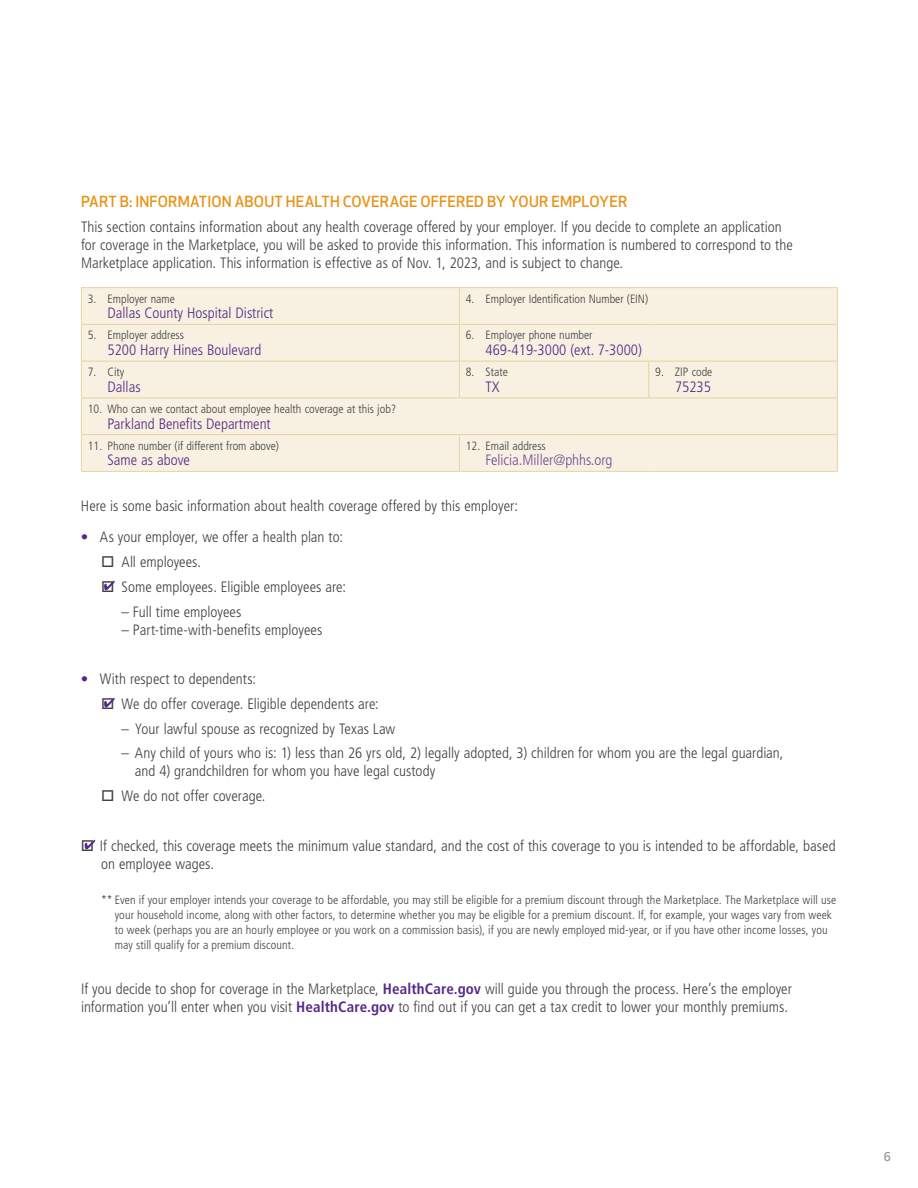
<style>
.page{position:relative;width:918px;height:1188px;background:#fff}
.page>*{position:absolute;margin:0;border:0;box-sizing:border-box;transform-origin:0 0}
.t1{font:300 condensed 15px/18px "Frutiger LT Std";color:#414042}
.t2{font:300 condensed 15px "Frutiger LT Std";color:#552988}
.t3{font:500 15px "Apex New";letter-spacing:.015em;color:#e8941a}
.t4{font:300 condensed 15px "Frutiger LT Std";color:#6d4c99}
.t5{font:300 condensed 12px/15px "Frutiger LT Std";letter-spacing:.01em;color:#414042}
.t6{font:500 12px "Apex New";color:#949ca1}
.s1{color:#552988}
.s2{font-weight:700;color:#552988}
</style>
<div class="page">
<div style="left:82px;top:288px;width:755px;height:183px;background:#f8f0e1"></div>
<hr style="left:81px;top:288px;width:1px;height:36px;background:#e8d3a2">
<hr style="left:81px;top:325px;width:1px;height:36px;background:#e8d3a2">
<hr style="left:81px;top:287px;width:378px;height:1px;background:#e8d3a2">
<hr style="left:81px;top:324px;width:378px;height:1px;background:#e8d3a2">
<hr style="left:459px;top:288px;width:1px;height:36px;background:#e8d3a2">
<hr style="left:459px;top:325px;width:1px;height:36px;background:#e8d3a2">
<hr style="left:459px;top:287px;width:190px;height:1px;background:#e8d3a2">
<hr style="left:649px;top:287px;width:189px;height:1px;background:#e8d3a2">
<hr style="left:459px;top:324px;width:190px;height:1px;background:#e8d3a2">
<hr style="left:649px;top:324px;width:189px;height:1px;background:#e8d3a2">
<hr style="left:837px;top:288px;width:1px;height:36px;background:#e8d3a2">
<hr style="left:837px;top:325px;width:1px;height:36px;background:#e8d3a2">
<hr style="left:81px;top:362px;width:1px;height:36px;background:#e8d3a2">
<hr style="left:81px;top:361px;width:378px;height:1px;background:#e8d3a2">
<hr style="left:459px;top:361px;width:190px;height:1px;background:#e8d3a2">
<hr style="left:649px;top:361px;width:189px;height:1px;background:#e8d3a2">
<hr style="left:459px;top:362px;width:1px;height:36px;background:#e8d3a2">
<hr style="left:648px;top:362px;width:1px;height:36px;background:#e8d3a2">
<hr style="left:837px;top:362px;width:1px;height:36px;background:#e8d3a2">
<hr style="left:81px;top:398px;width:1px;height:36px;background:#e8d3a2">
<hr style="left:81px;top:398px;width:378px;height:1px;background:#e8d3a2">
<hr style="left:459px;top:398px;width:190px;height:1px;background:#e8d3a2">
<hr style="left:649px;top:398px;width:189px;height:1px;background:#e8d3a2">
<hr style="left:837px;top:398px;width:1px;height:36px;background:#e8d3a2">
<hr style="left:81px;top:435px;width:1px;height:36px;background:#e8d3a2">
<hr style="left:81px;top:434px;width:378px;height:1px;background:#e8d3a2">
<hr style="left:81px;top:471px;width:378px;height:1px;background:#e8d3a2">
<hr style="left:459px;top:435px;width:1px;height:36px;background:#e8d3a2">
<hr style="left:459px;top:434px;width:190px;height:1px;background:#e8d3a2">
<hr style="left:649px;top:434px;width:189px;height:1px;background:#e8d3a2">
<hr style="left:459px;top:471px;width:190px;height:1px;background:#e8d3a2">
<hr style="left:649px;top:471px;width:189px;height:1px;background:#e8d3a2">
<hr style="left:837px;top:435px;width:1px;height:36px;background:#e8d3a2">
<svg style="left:104px;top:581px;width:11px;height:9px"></svg>
<svg style="left:104px;top:698px;width:11px;height:10px"></svg>
<svg style="left:85px;top:840px;width:10px;height:9px"></svg>
<p class="t3" style="left:81px;top:191px;width:548px">PART B: INFORMATION ABOUT HEALTH COVERAGE OFFERED BY YOUR EMPLOYER</p>
<p class="t1" style="left:81px;top:218px;width:713px">This section contains information about any health coverage offered by your employer. If you decide to complete an application for coverage in the Marketplace, you will be asked to provide this information. This information is numbered to correspond to the<br>Marketplace application. This information is effective as of Nov. 1, 2023, and is subject to change.</p>
<p class="t5" style="left:88px;top:291px;width:89px">3. Employer name</p>
<p class="t2" style="left:108px;top:305px;width:167px">Dallas County Hospital District</p>
<p class="t5" style="left:466px;top:291px;width:184px">4. Employer Identification Number (EIN)</p>
<p class="t5" style="left:88px;top:328px;width:98px">5. Employer address</p>
<p class="t2" style="left:108px;top:341px;width:155px">5200 Harry Hines Boulevard</p>
<p class="t5" style="left:88px;top:365px;width:38px">7. City</p>
<p class="t2" style="left:108px;top:378px;width:35px">Dallas</p>
<p class="t5" style="left:466px;top:328px;width:128px">6. Employer phone number</p>
<p class="t2" style="left:486px;top:341px;width:158px">469-419-3000 (ext. 7-3000)</p>
<p class="t5" style="left:466px;top:365px;width:43px">8. State</p>
<p class="t2" style="left:486px;top:378px;width:16px">TX</p>
<p class="t5" style="left:655px;top:365px;width:59px">9. ZIP code</p>
<p class="t2" style="left:675px;top:378px;width:38px">75235</p>
<p class="t5" style="left:88px;top:401px;width:310px">10. Who can we contact about employee health coverage at this job?</p>
<p class="t2" style="left:108px;top:415px;width:165px">Parkland Benefits Department</p>
<p class="t5" style="left:88px;top:438px;width:193px">11. Phone number (if different from above)</p>
<p class="t2" style="left:108px;top:452px;width:84px">Same as above</p>
<p class="t5" style="left:466px;top:438px;width:82px">12. Email address</p>
<p class="t4" style="left:486px;top:452px;width:129px">Felicia.Miller@phhs.org</p>
<p class="t1" style="left:81px;top:497px;width:438px">Here is some basic information about health coverage offered by this employer:</p>
<p class="t1" style="left:81px;top:528px;width:264px"><span class="s1">•</span> As your employer, we offer a health plan to:</p>
<p class="t1" style="left:101px;top:553px;width:101px">□ All employees.</p>
<p class="t1" style="left:101px;top:578px;width:246px">□ Some employees. Eligible employees are:</p>
<p class="t1" style="left:122px;top:603px;width:121px">– Full time employees</p>
<p class="t1" style="left:122px;top:621px;width:202px">– Part-time-with-benefits employees</p>
<p class="t1" style="left:81px;top:670px;width:177px"><span class="s1">•</span> With respect to dependents:</p>
<p class="t1" style="left:101px;top:695px;width:279px">□ We do offer coverage. Eligible dependents are:</p>
<p class="t1" style="left:122px;top:720px;width:275px">– Your lawful spouse as recognized by Texas Law</p>
<p class="t1" style="left:135px;top:744px;width:650px;text-indent:-13px">– Any child of yours who is: 1) less than 26 yrs old, 2) legally adopted, 3) children for whom you are the legal guardian, and 4) grandchildren for whom you have legal custody</p>
<p class="t1" style="left:101px;top:787px;width:166px">□ We do not offer coverage.</p>
<p class="t1" style="left:101px;top:837px;width:736px;text-indent:-20px">□ If checked, this coverage meets the minimum value standard, and the cost of this coverage to you is intended to be affordable, based on employee wages.</p>
<p class="t5" style="left:115px;top:892px;width:723px;text-indent:-14px">** Even if your employer intends your coverage to be affordable, you may still be eligible for a premium discount through the Marketplace. The Marketplace will use your household income, along with other factors, to determine whether you may be eligible for a premium discount. If, for example, your wages vary from week to week (perhaps you are an hourly employee or you work on a commission basis), if you are newly employed mid-year, or if you have other income losses, you may still qualify for a premium discount.</p>
<p class="t1" style="left:81px;top:980px;width:712px">If you decide to shop for coverage in the Marketplace, <span class="s2">HealthCare.gov</span> will guide you through the process. Here’s the employer information you’ll enter when you visit <span class="s2">HealthCare.gov</span> to find out if you can get a tax credit to lower your monthly premiums.</p>
<p class="t6" style="left:884px;top:1149px;width:9px">6</p>
</div>
